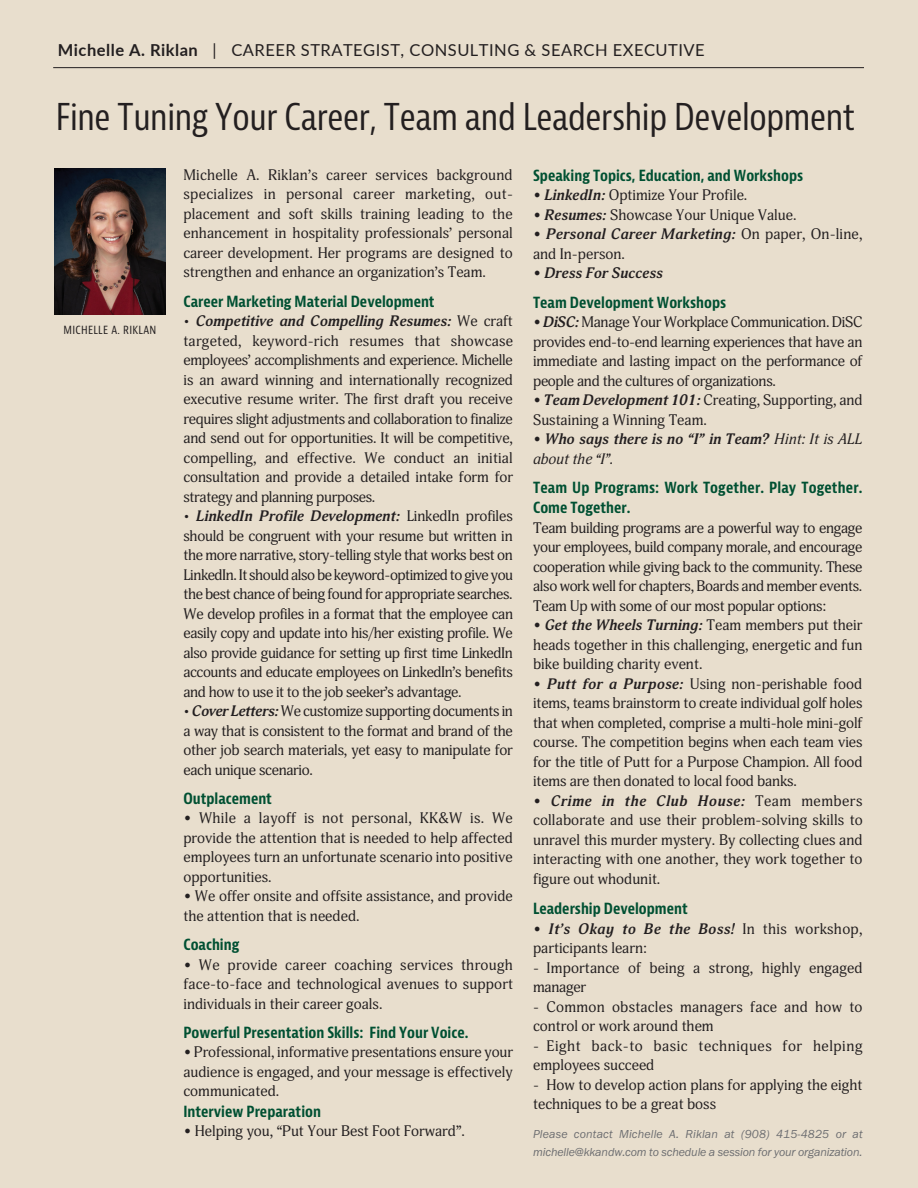
<style>
.page{position:relative;width:918px;height:1188px;background:#e8decd}
.page>*{position:absolute;margin:0;border:0;box-sizing:border-box;transform-origin:0 0}
.BR_headline{font:condensed 36px "Bernina Sans";letter-spacing:-.01em;color:#231f20}
.BR_body_copy{font:16.5px "Lato";letter-spacing:.03em;color:#231f20}
.BR_body_copy-2{font:15px/19.5px "Adonis";color:#231f20;text-align:justify}
.BR_Lead_Paragrah_Boa{font:700 condensed 15px/20.2px "Bernina Sans";color:#005032}
.BR_body_copy-3{font:italic 700 15px/19.5px "Adonis";color:#231f20}
.BR_body_copy-4{font:15px/19.5px "Adonis";letter-spacing:.035em;color:#231f20}
.BR_writers_info_NEW{font:12px/18px "Franklin Gothic URW Boo Ita";letter-spacing:-.01em;color:#6c6d70}
.BR_Writer_s_Name{font:condensed 12px "Bernina Sans";letter-spacing:.025em;color:#231f20}
.s1{font-weight:700}
.s2{font-weight:700;font-style:italic}
.s3{font-weight:400;font-style:normal}
.s4{font-weight:400}
</style>
<div class="page">
<hr style="left:53px;top:67px;width:811px;height:1px;background:#231f20">
<img style="left:54px;top:169px;width:111px;height:145px">
<p class="BR_body_copy" style="left:58px;top:38px;width:648px"><span class="s1">Michelle A. Riklan</span> | CAREER STRATEGIST, CONSULTING &amp; SEARCH EXECUTIVE</p>
<p class="BR_headline" style="left:56px;top:95px;width:801px">Fine Tuning Your Career, Team and Leadership Development</p>
<p class="BR_Writer_s_Name" style="left:63px;top:322px;width:94px">MICHELLE A. RIKLAN</p>
<p class="BR_body_copy-2" style="left:183px;top:165px;width:331px">Michelle A. Riklan’s career services background specializes in personal career marketing, out&shy;placement and soft skills training leading to the enhancement in hospitality professionals’ personal career development. Her programs are designed to strengthen and enhance an organization’s Team.</p>
<p class="BR_Lead_Paragrah_Boa" style="left:183px;top:291px;width:253px">Career Marketing Material Development</p>
<p class="BR_body_copy-2" style="left:183px;top:312px;width:331px"><span class="s2">• Competitive and Compelling Resumes:</span> We craft targeted, keyword-rich resumes that showcase employees’ accomplishments and experience. Michelle is an award winning and internationally recognized executive resume writer. The first draft you receive requires slight adjustments and collaboration to finalize and send out for opportunities. It will be competitive, compelling, and effective. We conduct an initial consultation and provide a detailed intake form for strategy and planning purposes.</p>
<p class="BR_body_copy-2" style="left:183px;top:507px;width:331px"><span class="s2">• LinkedIn Profile Development:</span> LinkedIn profiles should be congruent with your resume but written in the more narrative, story-telling style that works best on LinkedIn. It should also be keyword-optimized to give you the best chance of being found for appropriate searches.<br>We develop profiles in a format that the employee can easily copy and update into his/her existing profile. We also provide guidance for setting up first time LinkedIn accounts and educate employees on LinkedIn’s benefits and how to use it to the job seeker’s advantage.</p>
<p class="BR_body_copy-2" style="left:183px;top:702px;width:331px"><span class="s2">• Cover Letters:</span> We customize supporting documents in a way that is consistent to the format and brand of the other job search materials, yet easy to manipulate for each unique scenario.</p>
<p class="BR_Lead_Paragrah_Boa" style="left:183px;top:789px;width:90px">Outplacement</p>
<p class="BR_body_copy-2" style="left:183px;top:809px;width:331px">• While a layoff is not personal, KK&amp;W is. We provide the attention that is needed to help affected employees turn an unfortunate scenario into positive opportunities.</p>
<p class="BR_body_copy-2" style="left:183px;top:887px;width:331px">• We offer onsite and offsite assistance, and provide the attention that is needed.</p>
<p class="BR_Lead_Paragrah_Boa" style="left:183px;top:935px;width:57px">Coaching</p>
<p class="BR_body_copy-2" style="left:183px;top:955px;width:331px">• We provide career coaching services through face-to-face and technological avenues to support individuals in their career goals.</p>
<p class="BR_Lead_Paragrah_Boa" style="left:183px;top:1023px;width:286px">Powerful Presentation Skills: Find Your Voice.</p>
<p class="BR_body_copy-2" style="left:183px;top:1043px;width:331px">• Professional, informative presentations ensure your audience is engaged, and your message is effectively communicated.</p>
<p class="BR_Lead_Paragrah_Boa" style="left:183px;top:1101px;width:139px">Interview Preparation</p>
<p class="BR_body_copy-2" style="left:183px;top:1122px;width:283px">• Helping you, “Put Your Best Foot Forward”.</p>
<p class="BR_Lead_Paragrah_Boa" style="left:533px;top:166px;width:272px">Speaking Topics, Education, and Workshops</p>
<p class="BR_body_copy-2" style="left:533px;top:186px;width:216px">• <span class="s2">LinkedIn:</span> Optimize Your Profile.</p>
<p class="BR_body_copy-2" style="left:533px;top:205px;width:265px">• <span class="s2">Resumes:</span> Showcase Your Unique Value.</p>
<p class="BR_body_copy-2" style="left:533px;top:225px;width:331px">• <span class="s2">Personal Career Marketing:</span> On paper, On-line, and In-person.</p>
<p class="BR_body_copy-3" style="left:533px;top:264px;width:131px"><span class="s3">•</span> Dress For Success</p>
<p class="BR_Lead_Paragrah_Boa" style="left:533px;top:292px;width:195px">Team Development Workshops</p>
<p class="BR_body_copy-2" style="left:533px;top:313px;width:331px">• <span class="s2">DiSC:</span> Manage Your Workplace Communication. DiSC provides end-to-end learning experiences that have an immediate and lasting impact on the performance of people and the cultures of organizations.</p>
<p class="BR_body_copy-2" style="left:533px;top:391px;width:331px">• <span class="s2">Team Development 101:</span> Creating, Supporting, and<br>Sustaining a Winning Team.</p>
<p class="BR_body_copy-3" style="left:533px;top:430px;width:331px"><span class="s3">•</span> Who says there is no “I” in Team? <span class="s4">Hint: It is ALL about the “I”.</span></p>
<p class="BR_Lead_Paragrah_Boa" style="left:533px;top:478px;width:331px">Team Up Programs: Work Together. Play Together.<br>Come Together.</p>
<p class="BR_body_copy-2" style="left:533px;top:518px;width:331px">Team building programs are a powerful way to engage your employees, build company morale, and encourage cooperation while giving back to the community. These also work well for chapters, Boards and member events.<br>Team Up with some of our most popular options:</p>
<p class="BR_body_copy-2" style="left:533px;top:616px;width:331px">• <span class="s2">Get the Wheels Turning:</span> Team members put their heads together in this challenging, energetic and fun bike building charity event.</p>
<p class="BR_body_copy-2" style="left:533px;top:674px;width:331px">• <span class="s2">Putt for a Purpose:</span> Using non-perishable food items, teams brainstorm to create individual golf holes that when completed, comprise a multi-hole mini-golf course. The competition begins when each team vies for the title of Putt for a Purpose Champion. All food items are then donated to local food banks.</p>
<p class="BR_body_copy-2" style="left:533px;top:791px;width:331px">• <span class="s2">Crime in the Club House:</span> Team members collaborate and use their problem-solving skills to unravel this murder mystery. By collecting clues and interacting with one another, they work together to figure out whodunit.</p>
<p class="BR_Lead_Paragrah_Boa" style="left:533px;top:899px;width:156px">Leadership Development</p>
<p class="BR_body_copy-2" style="left:533px;top:919px;width:331px">• <span class="s2">It’s Okay to Be the Boss!</span> In this workshop, participants learn:</p>
<p class="BR_body_copy-2" style="left:533px;top:958px;width:331px">- Importance of being a strong, highly engaged manager</p>
<p class="BR_body_copy-2" style="left:533px;top:997px;width:331px">- Common obstacles managers face and how to control or work around them</p>
<p class="BR_body_copy-4" style="left:533px;top:1036px;width:331px">- Eight back-to basic techniques for helping employees succeed</p>
<p class="BR_body_copy-2" style="left:533px;top:1075px;width:331px">- How to develop action plans for applying the eight techniques to be a great boss</p>
<p class="BR_writers_info_NEW" style="left:533px;top:1125px;width:331px">Please contact Michelle A. Riklan at (908) 415-4825 or at michelle@kkandw.com to schedule a session for your organization.</p>
</div>
